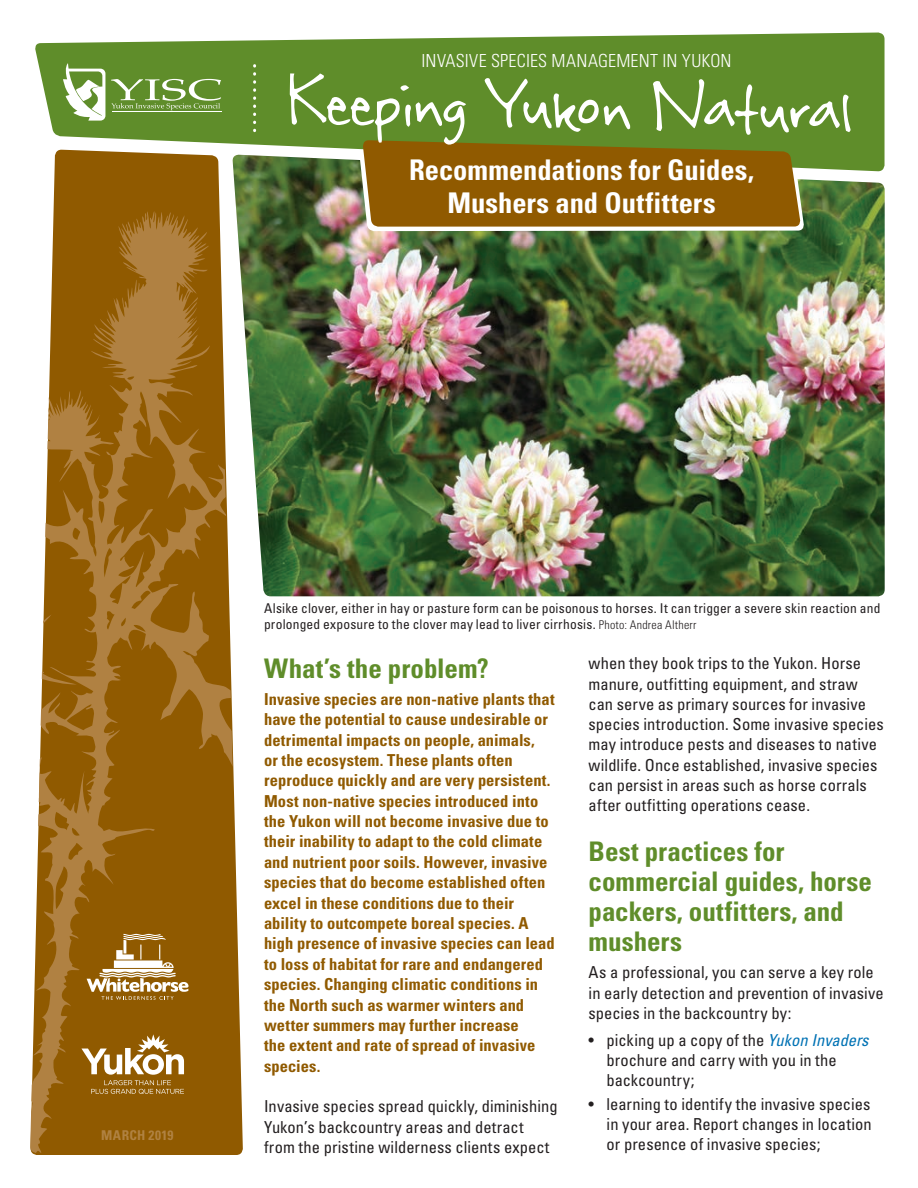
<style>
.page{position:relative;width:918px;height:1188px;background:#fff}
.page>*{position:absolute;margin:0;border:0;box-sizing:border-box;transform-origin:0 0}
.t1{font:84px "Rabiohead";color:#fff}
.t2{font:30.15px "Palatino";color:#fff;scale:1.66 1}
.t3{font:700 condensed 28.5px/33px "Univers";color:#fff;text-align:center}
.t4{font:700 condensed 27px/30px "Univers";color:#5f8d2a}
.t5{font:300 condensed 18px "Univers";letter-spacing:.01em;color:#fff}
.t6{font:condensed 16.5px/20.2px "Univers";letter-spacing:.005em;color:#231f20}
.t7{font:700 condensed 16.5px/20.4px "Univers";letter-spacing:.005em;color:#905a00}
.t8{font:condensed 13.5px/15.8px "Univers";letter-spacing:.015em;color:#231f20}
.t9{font:700 condensed 13.5px "Univers";letter-spacing:.035em;color:#b08242}
.s1{font-weight:300;font-size:12px}
.s2{font-style:italic;color:#0072b4}
</style>
<div class="page">
<svg style="left:35px;top:32px;width:850px;height:123px;background:#6e973e"></svg>
<svg style="left:32px;top:149px;width:211px;height:1006px;fill:#905a00"></svg>
<img style="left:232px;top:155px;width:653px;height:441px">
<svg style="left:30px;top:211px;width:213px;height:942px;background:#a4762d"></svg>
<svg style="left:87px;top:934px;width:102px;height:66px"></svg>
<svg style="left:81px;top:1034px;width:103px;height:60px"></svg>
<svg style="left:63px;top:63px;width:42px;height:58px"></svg>
<svg style="left:111px;top:103px;width:109px;height:7px"></svg>
<hr style="left:112px;top:112px;width:109px;height:1px;background:#fff">
<svg style="left:359px;top:140px;width:446px;height:91px;background:#926814"></svg>
<svg style="left:253px;top:66px;width:3px;height:65px"></svg>
<p class="t5" style="left:422px;top:50px;width:312px">INVASIVE SPECIES MANAGEMENT IN YUKON</p>
<h2 class="t2" style="left:111px;top:65px;width:69px">YISC</h2>
<h1 class="t1" style="left:286px;top:47px;width:570px;rotate:1deg">Keeping Yukon Natural</h1>
<h3 class="t3" style="left:409px;top:153px;width:346px">Recommendations for Guides,<br>Mushers and Outfitters</h3>
<p class="t9" style="left:101px;top:1127px;width:74px">MARCH 2019</p>
<p class="t8" style="left:264px;top:600px;width:618px">Alsike clover, either in hay or pasture form can be poisonous to horses. It can trigger a severe skin reaction and prolonged exposure to the clover may lead to liver cirrhosis. <span class="s1">Photo: Andrea Altherr</span></p>
<h3 class="t4" style="left:264px;top:653px;width:226px">What’s the problem?</h3>
<p class="t7" style="left:264px;top:689px;width:292px">Invasive species are non-native plants that have the potential to cause undesirable or detrimental impacts on people, animals,<br>or the ecosystem. These plants often reproduce quickly and are very persistent.<br>Most non-native species introduced into the Yukon will not become invasive due to their inability to adapt to the cold climate and nutrient poor soils. However, invasive species that do become established often excel in these conditions due to their ability to outcompete boreal species. A high presence of invasive species can lead to loss of habitat for rare and endangered species. Changing climatic conditions in the North such as warmer winters and wetter summers may further increase<br>the extent and rate of spread of invasive species.</p>
<p class="t6" style="left:264px;top:1096px;width:295px">Invasive species spread quickly, diminishing<br>Yukon’s backcountry areas and detract from the pristine wilderness clients expect</p>
<p class="t6" style="left:589px;top:653px;width:297px">when they book trips to the Yukon. Horse manure, outfitting equipment, and straw can serve as primary sources for invasive species introduction. Some invasive species may introduce pests and diseases to native wildlife. Once established, invasive species can persist in areas such as horse corrals after outfitting operations cease.</p>
<h3 class="t4" style="left:589px;top:837px;width:285px">Best practices for commercial guides, horse packers, outfitters, and mushers</h3>
<p class="t6" style="left:589px;top:962px;width:297px">As a professional, you can serve a key role in early detection and prevention of invasive species in the backcountry by:</p>
<p class="t6" style="left:607px;top:1030px;width:264px;text-indent:-18px">• picking up a copy of the <span class="s2">Yukon Invaders </span>brochure and carry with you in the backcountry;</p>
<p class="t6" style="left:607px;top:1094px;width:267px;text-align:justify;text-indent:-18px">• learning to identify the invasive species in your area. Report changes in location or presence of invasive species;</p>
</div>
